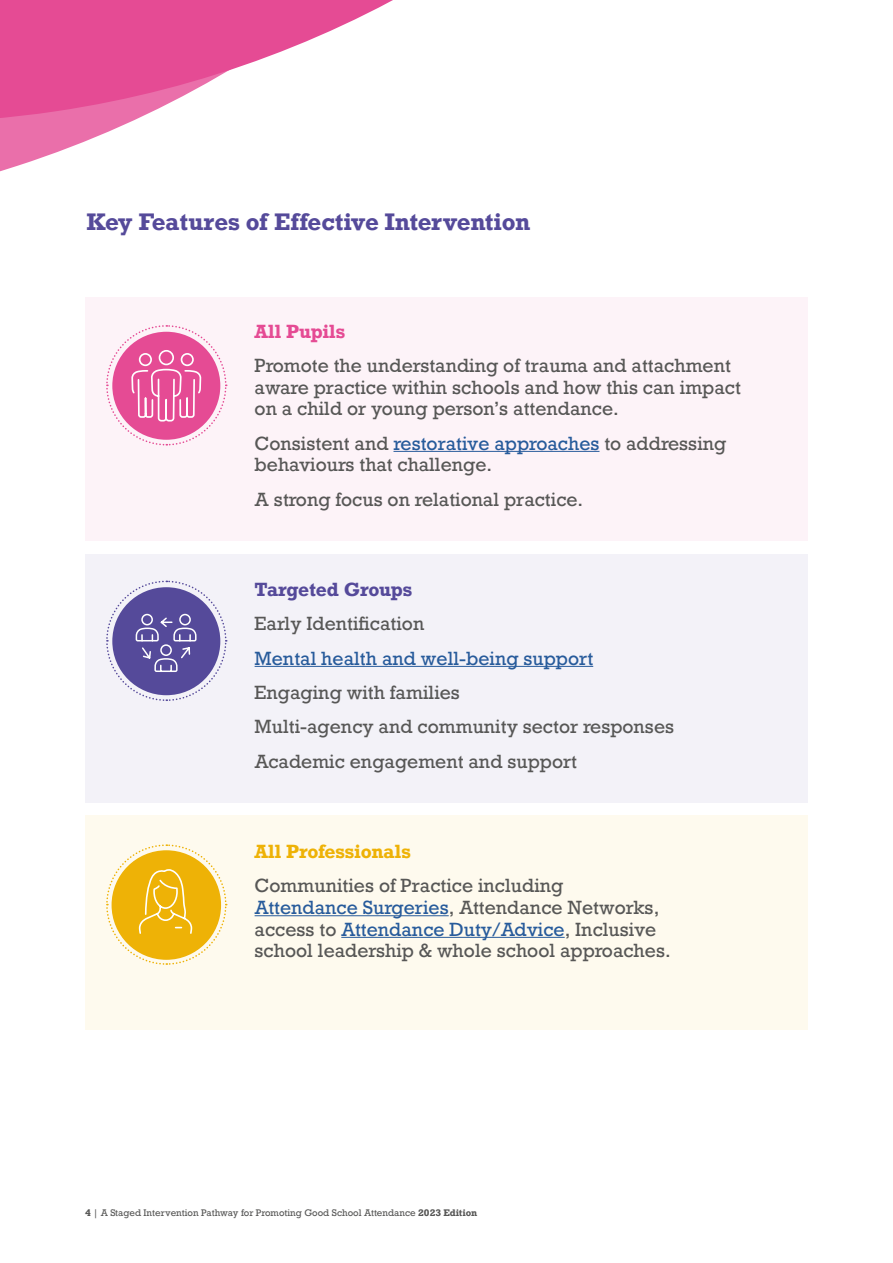
<style>
.page{position:relative;width:893px;height:1263px;background:#fff}
.page>*{position:absolute;margin:0;border:0;box-sizing:border-box;transform-origin:0 0}
.Header_2{font:700 22.5px "Rockwell";letter-spacing:-.01em;color:#554a9a}
.Paragraph{font:18px/21.6px "Rockwell";color:#575756}
.Paragraph-2{font:18px "Rockwell";color:#275b9b}
.Paragraph-3{font:700 18px "Rockwell";color:#eeb206}
.Paragraph-4{font:700 18px "Rockwell";letter-spacing:-.015em;color:#554a9a}
.Paragraph-5{font:700 18px "Rockwell";color:#e54b94}
.t1{font:9px "Rockwell";color:#575756}
.s1{color:#275b9b}
.s2{font-weight:700}
</style>
<div class="page">
<div style="left:85px;top:297px;width:723px;height:243px;background:#fdf3f8"></div>
<div style="left:85px;top:554px;width:723px;height:248px;background:#f3f2f8"></div>
<div style="left:85px;top:815px;width:723px;height:215px;background:#fefaee"></div>
<svg style="left:0;top:0;width:600px;height:452px"></svg>
<hr style="left:393px;top:451px;width:206px;height:1px;background:#275b9b">
<hr style="left:255px;top:666px;width:338px;height:1px;background:#275b9b">
<hr style="left:255px;top:915px;width:194px;height:1px;background:#275b9b">
<hr style="left:341px;top:937px;width:224px;height:1px;background:#275b9b">
<svg style="left:106px;top:580px;width:121px;height:121px"></svg>
<svg style="left:106px;top:844px;width:121px;height:121px"></svg>
<h2 class="Header_2" style="left:87px;top:207px;width:446px">Key Features of Effective Intervention</h2>
<p class="Paragraph-5" style="left:255px;top:319px;width:92px">All Pupils</p>
<p class="Paragraph" style="left:255px;top:355px;width:488px">Promote the understanding of trauma and attachment aware practice within schools and how this can impact on a child or young person’s attendance.</p>
<p class="Paragraph" style="left:255px;top:433px;width:473px">Consistent and <span class="s1">restorative approaches</span> to addressing behaviours that challenge.</p>
<p class="Paragraph" style="left:255px;top:488px;width:330px">A strong focus on relational practice.</p>
<p class="Paragraph-4" style="left:255px;top:578px;width:159px">Targeted Groups</p>
<p class="Paragraph" style="left:255px;top:613px;width:171px">Early Identification</p>
<p class="Paragraph-2" style="left:255px;top:647px;width:340px">Mental health and well-being support</p>
<p class="Paragraph" style="left:255px;top:682px;width:207px">Engaging with families</p>
<p class="Paragraph" style="left:255px;top:716px;width:421px">Multi-agency and community sector responses</p>
<p class="Paragraph" style="left:255px;top:751px;width:324px">Academic engagement and support</p>
<p class="Paragraph-3" style="left:255px;top:840px;width:158px">All Professionals</p>
<p class="Paragraph" style="left:255px;top:875px;width:418px">Communities of Practice including <span class="s1">Attendance Surgeries</span>, Attendance Networks, access to <span class="s1">Attendance Duty/Advice</span>, Inclusive school leadership &amp; whole school approaches.</p>
<p class="t1" style="left:85px;top:1207px;width:394px"><span class="s2">4</span> | A Staged Intervention Pathway for Promoting Good School Attendance <span class="s2">2023 Edition</span></p>
</div>
